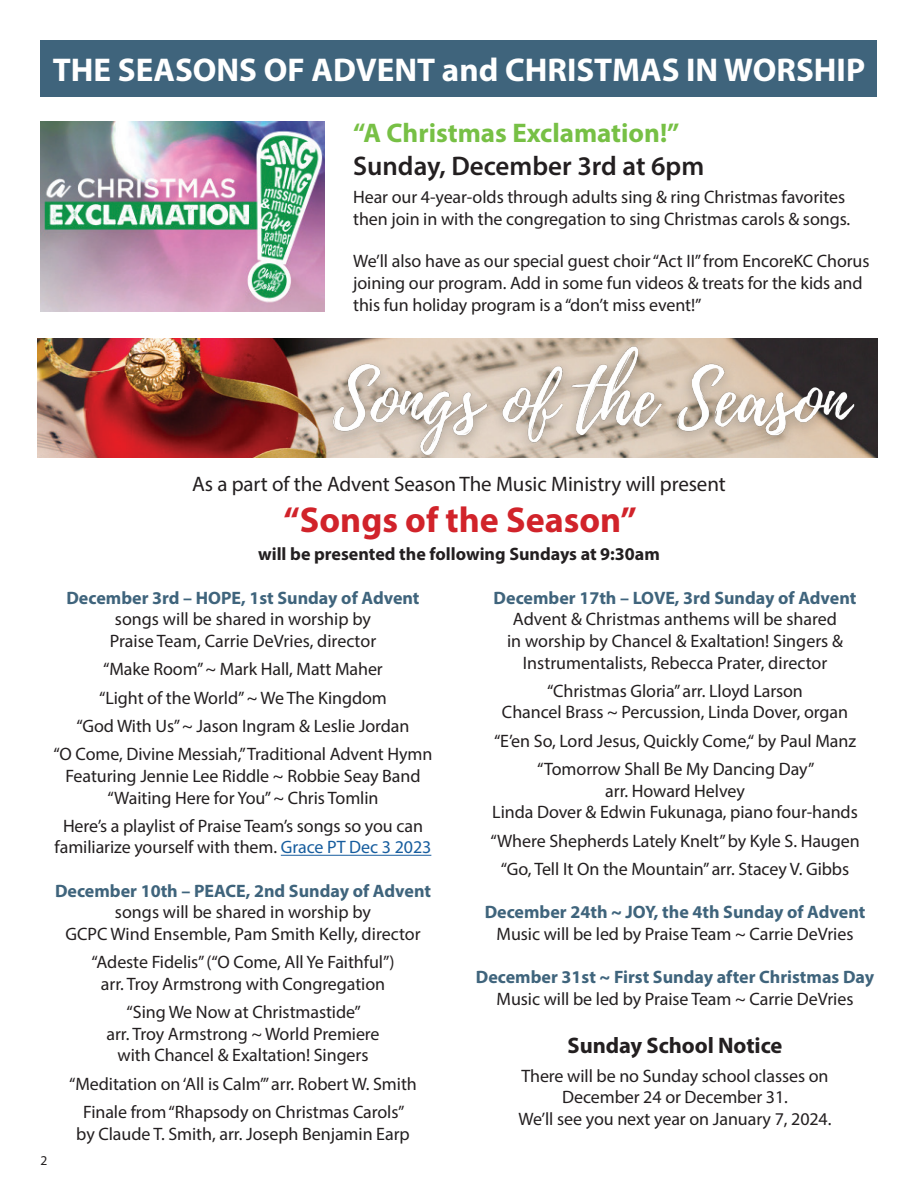
<style>
.page{position:relative;width:918px;height:1188px;background:#fff}
.page>*{position:absolute;margin:0;border:0;box-sizing:border-box;transform-origin:0 0}
.t1{font:700 36px "Myriad Pro";color:#d1232a}
.t2{font:700 33px "Myriad Pro";color:#fff}
.t3{font:700 27px "Myriad Pro";color:#77c045}
.t4{font:600 27px "Myriad Pro";color:#231f20}
.t5{font:700 22.5px "Myriad Pro";letter-spacing:-.005em;color:#231f20}
.t6{font:21px "Myriad Pro";letter-spacing:-.005em;color:#231f20}
.t7{font:18px/21.6px "Myriad Pro";letter-spacing:-.005em;color:#231f20;text-align:center}
.t8{font:700 18px "Myriad Pro";color:#3f647c}
.t9{font:700 18px "Myriad Pro";color:#231f20}
.t10{font:13.5px "Myriad Pro";color:#231f20}
.s1{color:#175d9e}
</style>
<div class="page">
<div style="left:40px;top:40px;width:838px;height:57px;background:#3f647c"></div>
<hr style="left:281px;top:855px;width:150px;height:1px;background:#175d9e">
<img style="left:38px;top:339px;width:840px;height:118px">
<img style="left:313px;top:339px;width:561px;height:118px">
<img style="left:40px;top:122px;width:284px;height:189px">
<h2 class="t2" style="left:53px;top:49px;width:814px">THE SEASONS OF ADVENT and CHRISTMAS IN WORSHIP</h2>
<h3 class="t3" style="left:353px;top:116px;width:328px">“A Christmas Exclamation!”</h3>
<h3 class="t4" style="left:353px;top:148px;width:353px">Sunday, December 3rd at 6pm</h3>
<p class="t7" style="left:353px;top:186px;width:499px;text-align:left">Hear our 4-year-olds through adults sing &amp; ring Christmas favorites then join in with the congregation to sing Christmas carols &amp; songs.</p>
<p class="t7" style="left:353px;top:250px;width:518px;text-align:left">We’ll also have as our special guest choir “Act II” from EncoreKC Chorus joining our program. Add in some fun videos &amp; treats for the kids and this fun holiday program is a “don’t miss event!”</p>
<p class="t6" style="left:192px;top:471px;width:535px">As a part of the Advent Season The Music Ministry will present</p>
<h1 class="t1" style="left:284px;top:496px;width:355px">“Songs of the Season”</h1>
<p class="t9" style="left:258px;top:543px;width:403px">will be presented the following Sundays at 9:30am</p>
<p class="t8" style="left:66px;top:586px;width:355px">December 3rd – HOPE, 1st Sunday of Advent</p>
<p class="t7" style="left:110px;top:608px;width:268px;text-align:left">songs will be shared in worship by<br>Praise Team, Carrie DeVries, director</p>
<p class="t7" style="left:54px;top:655px;width:380px;line-height:28.3px">“Make Room” ~ Mark Hall, Matt Maher<br>“Light of the World” ~ We The Kingdom<br>“God With Us” ~ Jason Ingram &amp; Leslie Jordan<br>“O Come, Divine Messiah,” Traditional Advent Hymn</p>
<p class="t7" style="left:65px;top:765px;width:357px">Featuring Jennie Lee Riddle ~ Robbie Seay Band “Waiting Here for You” ~ Chris Tomlin</p>
<p class="t7" style="left:55px;top:815px;width:378px">Here’s a playlist of Praise Team’s songs so you can familiarize yourself with them. <span class="s1">Grace PT Dec 3 2023</span></p>
<p class="t8" style="left:55px;top:879px;width:378px">December 10th – PEACE, 2nd Sunday of Advent</p>
<p class="t7" style="left:65px;top:901px;width:357px">songs will be shared in worship by<br>GCPC Wind Ensemble, Pam Smith Kelly, director</p>
<p class="t7" style="left:92px;top:951px;width:305px">“Adeste Fidelis” (“O Come, All Ye Faithful”) arr. Troy Armstrong with Congregation</p>
<p class="t7" style="left:106px;top:1001px;width:275px">“Sing We Now at Christmastide”<br>arr. Troy Armstrong ~ World Premiere with Chancel &amp; Exaltation! Singers</p>
<p class="t7" style="left:69px;top:1069px;width:349px;line-height:28.3px">“Meditation on ‘All is Calm’” arr. Robert W. Smith<br>Finale from “Rhapsody on Christmas Carols”</p>
<p class="t7" style="left:76px;top:1123px;width:335px">by Claude T. Smith, arr. Joseph Benjamin Earp</p>
<p class="t10" style="left:40px;top:1152px;width:8px">2</p>
<p class="t8" style="left:494px;top:586px;width:364px">December 17th – LOVE, 3rd Sunday of Advent</p>
<p class="t7" style="left:507px;top:608px;width:338px">Advent &amp; Christmas anthems will be shared in worship by Chancel &amp; Exaltation! Singers &amp;<br>Instrumentalists, Rebecca Prater, director</p>
<p class="t7" style="left:502px;top:680px;width:348px">“Christmas Gloria” arr. Lloyd Larson<br>Chancel Brass ~ Percussion, Linda Dover, organ</p>
<p class="t7" style="left:494px;top:726px;width:364px;line-height:28.3px">“E’en So, Lord Jesus, Quickly Come,“ by Paul Manz “Tomorrow Shall Be My Dancing Day”</p>
<p class="t7" style="left:492px;top:780px;width:367px">arr. Howard Helvey<br>Linda Dover &amp; Edwin Fukunaga, piano four-hands</p>
<p class="t7" style="left:490px;top:826px;width:371px;line-height:28.3px">“Where Shepherds Lately Knelt” by Kyle S. Haugen “Go, Tell It On the Mountain” arr. Stacey V. Gibbs</p>
<p class="t8" style="left:485px;top:900px;width:382px">December 24th ~ JOY, the 4th Sunday of Advent</p>
<p class="t7" style="left:497px;top:923px;width:358px">Music will be led by Praise Team ~ Carrie DeVries</p>
<p class="t8" style="left:476px;top:965px;width:400px">December 31st ~ First Sunday after Christmas Day</p>
<p class="t7" style="left:497px;top:988px;width:358px">Music will be led by Praise Team ~ Carrie DeVries</p>
<p class="t5" style="left:568px;top:1031px;width:216px">Sunday School Notice</p>
<p class="t7" style="left:518px;top:1065px;width:315px">There will be no Sunday school classes on<br>December 24 or December 31.<br>We’ll see you next year on January 7, 2024.</p>
</div>
